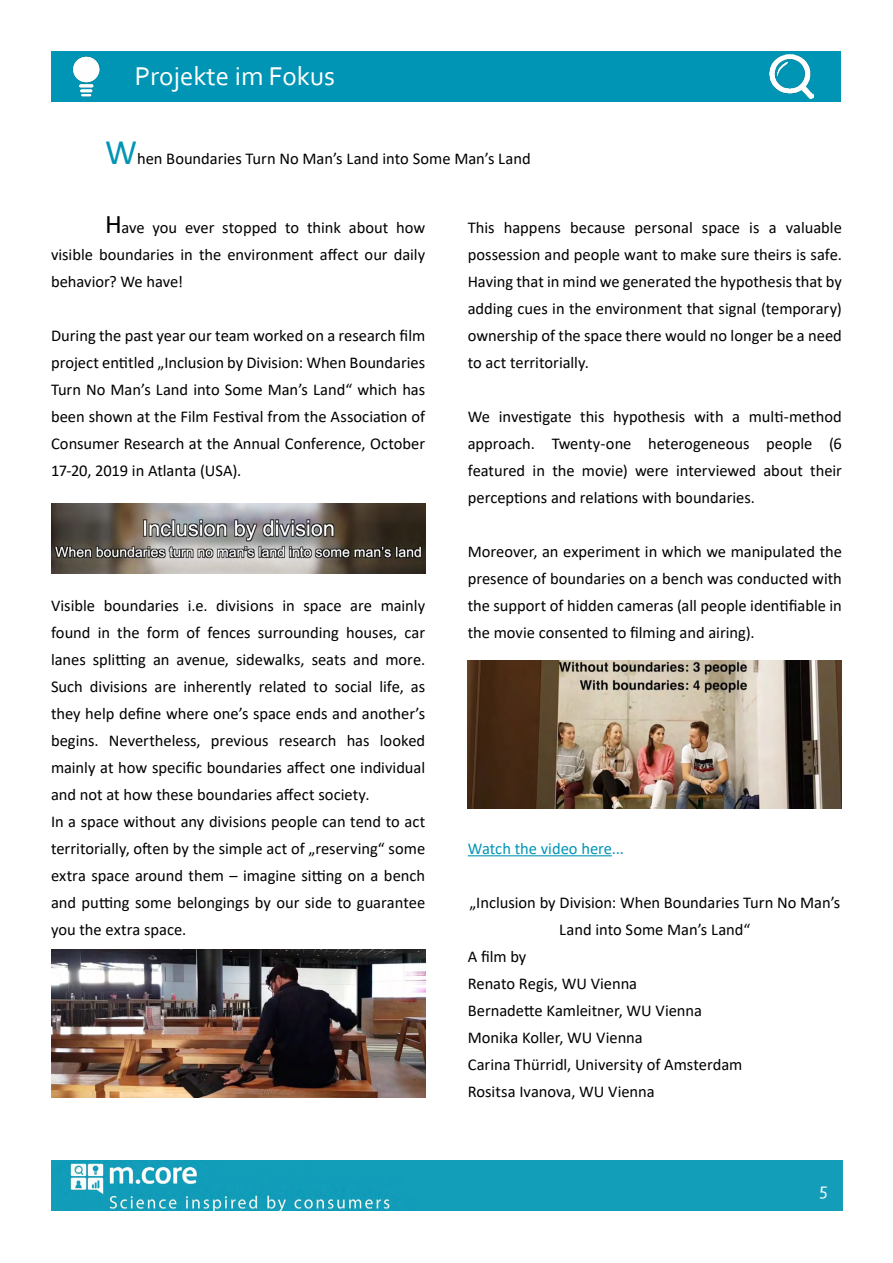
<style>
.page{position:relative;width:893px;height:1263px;background:#fff}
.page>*{position:absolute;margin:0;border:0;box-sizing:border-box;transform-origin:0 0}
.t1{font:27px "Corbel";color:#fff}
.t2{font:18px "Corbel";color:#fff}
.t3{font:16.5px/27px "Calibri";color:#000;text-align:justify}
.t4{font:16.5px "Calibri";color:#0095b4}
.s1{font-size:36px;color:#0095b4}
.s2{font-size:27px}
</style>
<div class="page">
<img style="left:51px;top:1160px;width:754px;height:51px">
<div style="left:805px;top:1160px;width:37px;height:51px;background:#139db9"></div>
<div style="left:51px;top:51px;width:790px;height:50px;background:#0095b4"></div>
<hr style="left:468px;top:855px;width:144px;height:1px;background:#0095b4">
<img style="left:72px;top:56px;width:28px;height:41px">
<img style="left:770px;top:54px;width:43px;height:45px">
<img style="left:51px;top:504px;width:374px;height:69px">
<img style="left:51px;top:949px;width:374px;height:148px">
<img style="left:468px;top:660px;width:374px;height:148px">
<h1 class="t1" style="left:135px;top:59px;width:202px">Projekte im Fokus</h1>
<p class="t3" style="left:105px;top:145px;width:427px"><span class="s1">W</span>hen Boundaries Turn No Man’s Land into Some Man’s Land</p>
<p class="t3" style="left:51px;top:213px;width:376px;text-indent:54px"><span class="s2">H</span>ave you ever stopped to think about how visible boundaries in the environment affect our daily behavior? We have!</p>
<p class="t3" style="left:51px;top:321px;width:376px">During the past year our team worked on a research film project entitled „Inclusion by Division: When Boundaries Turn No Man’s Land into Some Man’s Land“ which has been shown at the Film Festival from the Association of Consumer Research at the Annual Conference, October 17-20, 2019 in Atlanta (USA).</p>
<p class="t3" style="left:51px;top:591px;width:376px;text-align:left">Visible boundaries i.e. divisions in space are mainly found in the form of fences surrounding houses, car lanes splitting an avenue, sidewalks, seats and more.<br>Such divisions are inherently related to social life, as they help define where one’s space ends and another’s begins. Nevertheless, previous research has looked mainly at how specific boundaries affect one individual and not at how these boundaries affect society.<br>In a space without any divisions people can tend to act territorially, often by the simple act of „reserving“ some extra space around them – imagine sitting on a bench and putting some belongings by our side to guarantee you the extra space.</p>
<p class="t3" style="left:468px;top:213px;width:376px">This happens because personal space is a valuable possession and people want to make sure theirs is safe.<br>Having that in mind we generated the hypothesis that by adding cues in the environment that signal (temporary) ownership of the space there would no longer be a need to act territorially.</p>
<p class="t3" style="left:468px;top:402px;width:376px">We investigate this hypothesis with a multi-method approach. Twenty-one heterogeneous people (6 featured in the movie) were interviewed about their perceptions and relations with boundaries.</p>
<p class="t3" style="left:468px;top:537px;width:376px">Moreover, an experiment in which we manipulated the presence of boundaries on a bench was conducted with the support of hidden cameras (all people identifiable in the movie consented to filming and airing).</p>
<p class="t4" style="left:468px;top:837px;width:158px">Watch the video here...</p>
<p class="t3" style="left:469px;top:888px;width:372px">„Inclusion by Division: When Boundaries Turn No Man’s</p>
<p class="t3" style="left:559px;top:915px;width:193px">Land into Some Man’s Land“</p>
<p class="t3" style="left:468px;top:942px;width:60px">A film by</p>
<p class="t3" style="left:468px;top:969px;width:171px">Renato Regis, WU Vienna</p>
<p class="t3" style="left:468px;top:996px;width:236px">Bernadette Kamleitner, WU Vienna</p>
<p class="t3" style="left:468px;top:1023px;width:176px">Monika Koller, WU Vienna</p>
<p class="t3" style="left:468px;top:1050px;width:276px">Carina Thürridl, University of Amsterdam</p>
<p class="t3" style="left:468px;top:1077px;width:188px">Rositsa Ivanova, WU Vienna</p>
<p class="t2" style="left:819px;top:1178px;width:10px">5</p>
</div>
